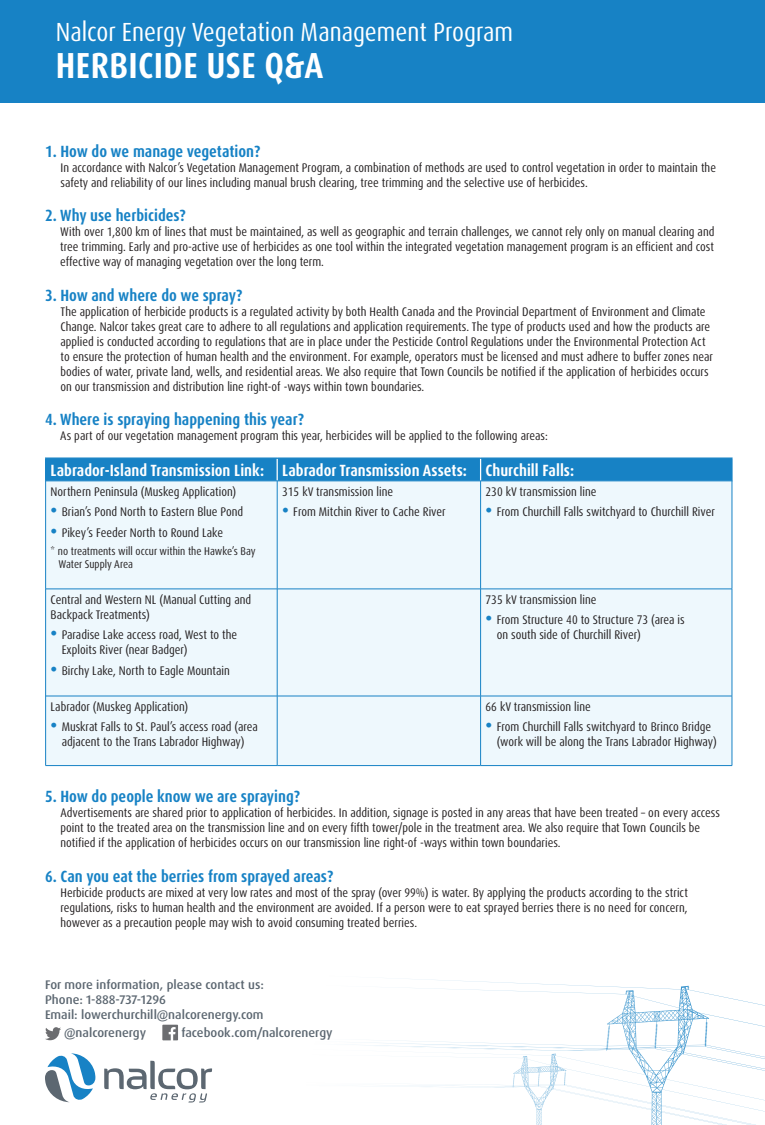
<style>
.page{position:relative;width:765px;height:1125px;background:#fff}
.page>*{position:absolute;margin:0;border:0;box-sizing:border-box;transform-origin:0 0}
.t1{font:700 condensed 36.25px "Dax Pro";letter-spacing:.01em;color:#fff}
.t2{font:condensed 26.25px "Dax Pro";color:#fff}
.t3{font:700 condensed 16.25px "Dax Pro";color:#1782c5}
.t4{font:700 condensed 16.25px "Dax Pro";color:#fff}
.t5{font:condensed 12.5px/15px "Dax Pro";color:#231f20}
.t6{font:500 12.5px "Dax Pro";color:#5c6771}
.t7{font:condensed 11.25px/12.5px "Dax Pro";color:#231f20}
.s1{font-weight:700;font-size:18.75px;color:#1782c5}
</style>
<div class="page">
<svg style="left:104px;top:1061px;width:108px;height:41px"></svg>
<svg style="left:45px;top:1053px;width:50px;height:49px"></svg>
<div style="left:0;top:0;width:765px;height:103px;background:#1782c5"></div>
<div style="left:46px;top:482px;width:686px;height:283px;background:#eef8fd"></div>
<hr style="left:45px;top:481px;width:1px;height:108px;background:#1782c5">
<hr style="left:45px;top:589px;width:1px;height:107px;background:#1782c5">
<hr style="left:46px;top:589px;width:231px;height:1px;background:#1782c5">
<hr style="left:45px;top:696px;width:1px;height:69px;background:#1782c5">
<hr style="left:46px;top:696px;width:231px;height:1px;background:#1782c5">
<hr style="left:45px;top:765px;width:232px;height:1px;background:#1782c5">
<hr style="left:277px;top:481px;width:1px;height:108px;background:#1782c5">
<hr style="left:277px;top:589px;width:1px;height:107px;background:#1782c5">
<hr style="left:277px;top:589px;width:204px;height:1px;background:#1782c5">
<hr style="left:277px;top:696px;width:1px;height:69px;background:#1782c5">
<hr style="left:277px;top:696px;width:203px;height:1px;background:#1782c5">
<hr style="left:480px;top:696px;width:1px;height:69px;background:#1782c5">
<hr style="left:732px;top:696px;width:1px;height:69px;background:#1782c5">
<hr style="left:277px;top:765px;width:204px;height:1px;background:#1782c5">
<hr style="left:481px;top:765px;width:251px;height:1px;background:#1782c5">
<hr style="left:480px;top:481px;width:1px;height:108px;background:#1782c5">
<hr style="left:480px;top:589px;width:1px;height:107px;background:#1782c5">
<hr style="left:732px;top:481px;width:1px;height:108px;background:#1782c5">
<hr style="left:732px;top:589px;width:1px;height:107px;background:#1782c5">
<hr style="left:481px;top:589px;width:251px;height:1px;background:#1782c5">
<hr style="left:480px;top:696px;width:252px;height:1px;background:#1782c5">
<div style="left:45px;top:458px;width:686px;height:23px;background:#1782c5"></div>
<hr style="left:277px;top:458px;width:204px;height:1px;background:#1782c5">
<hr style="left:481px;top:458px;width:252px;height:1px;background:#1782c5">
<hr style="left:731px;top:459px;width:2px;height:22px;background:#1782c5">
<hr style="left:45px;top:481px;width:232px;height:1px;background:#1782c5">
<hr style="left:277px;top:481px;width:204px;height:1px;background:#1782c5">
<hr style="left:481px;top:481px;width:252px;height:1px;background:#1782c5">
<svg style="left:162px;top:1025px;width:16px;height:15px"></svg>
<svg style="left:45px;top:1027px;width:16px;height:13px"></svg>
<p class="t2" style="left:56px;top:15px;width:459px">Nalcor Energy Vegetation Management Program</p>
<p class="t1" style="left:56px;top:43px;width:269px">HERBICIDE USE Q&amp;A</p>
<p class="t3" style="left:45px;top:140px;width:217px">1. How do we manage vegetation?</p>
<p class="t5" style="left:61px;top:160px;width:657px">In accordance with Nalcor’s Vegetation Management Program, a combination of methods are used to control vegetation in order to maintain the safety and reliability of our lines including manual brush clearing, tree trimming and the selective use of herbicides.</p>
<p class="t3" style="left:45px;top:205px;width:143px">2. Why use herbicides?</p>
<p class="t5" style="left:60px;top:224px;width:656px;text-align:justify">With over 1,800 km of lines that must be maintained, as well as geographic and terrain challenges, we cannot rely only on manual clearing and tree trimming. Early and pro-active use of herbicides as one tool within the integrated vegetation management program is an efficient and cost effective way of managing vegetation over the long term.</p>
<p class="t3" style="left:45px;top:284px;width:199px">3. How and where do we spray?</p>
<p class="t5" style="left:61px;top:304px;width:654px">The application of herbicide products is a regulated activity by both Health Canada and the Provincial Department of Environment and Climate Change. Nalcor takes great care to adhere to all regulations and application requirements. The type of products used and how the products are applied is conducted according to regulations that are in place under the Pesticide Control Regulations under the Environmental Protection Act to ensure the protection of human health and the environment. For example, operators must be licensed and must adhere to buffer zones near bodies of water, private land, wells, and residential areas. We also require that Town Councils be notified if the application of herbicides occurs on our transmission and distribution line right-of -ways within town boundaries.</p>
<p class="t3" style="left:45px;top:409px;width:261px">4. Where is spraying happening this year?</p>
<p class="t5" style="left:60px;top:428px;width:489px">As part of our vegetation management program this year, herbicides will be applied to the following areas:</p>
<p class="t4" style="left:51px;top:460px;width:215px">Labrador-Island Transmission Link:</p>
<p class="t4" style="left:282px;top:460px;width:186px">Labrador Transmission Assets:</p>
<p class="t4" style="left:486px;top:460px;width:90px">Churchill Falls:</p>
<p class="t5" style="left:51px;top:484px;width:187px">Northern Peninsula (Muskeg Application)</p>
<p class="t5" style="left:51px;top:505px;width:194px"><span class="s1">•</span> Brian’s Pond North to Eastern Blue Pond</p>
<p class="t5" style="left:51px;top:525px;width:174px"><span class="s1">•</span> Pikey’s Feeder North to Round Lake</p>
<p class="t7" style="left:59px;top:545px;width:199px;text-indent:-8px">* no treatments will occur within the Hawke’s Bay<br>Water Supply Area</p>
<p class="t5" style="left:282px;top:484px;width:112px">315 kV transmission line</p>
<p class="t5" style="left:282px;top:505px;width:165px"><span class="s1">•</span> From Mitchin River to Cache River</p>
<p class="t5" style="left:486px;top:484px;width:112px">230 kV transmission line</p>
<p class="t5" style="left:486px;top:505px;width:231px"><span class="s1">•</span> From Churchill Falls switchyard to Churchill River</p>
<p class="t5" style="left:51px;top:592px;width:202px">Central and Western NL (Manual Cutting and<br>Backpack Treatments)</p>
<p class="t5" style="left:62px;top:628px;width:177px;text-indent:-11px"><span class="s1">•</span> Paradise Lake access road, West to the<br>Exploits River (near Badger)</p>
<p class="t5" style="left:51px;top:663px;width:181px"><span class="s1">•</span> Birchy Lake, North to Eagle Mountain</p>
<p class="t5" style="left:51px;top:699px;width:139px">Labrador (Muskeg Application)</p>
<p class="t5" style="left:51px;top:720px;width:209px;text-align:center"><span class="s1">•</span> Muskrat Falls to St. Paul’s access road (area adjacent to the Trans Labrador Highway)</p>
<p class="t5" style="left:486px;top:592px;width:112px">735 kV transmission line</p>
<p class="t5" style="left:497px;top:613px;width:190px;text-indent:-11px"><span class="s1">•</span> From Structure 40 to Structure 73 (area is on south side of Churchill River)</p>
<p class="t5" style="left:486px;top:699px;width:107px">66 kV transmission line</p>
<p class="t5" style="left:497px;top:720px;width:222px;text-indent:-11px"><span class="s1">•</span> From Churchill Falls switchyard to Brinco Bridge (work will be along the Trans Labrador Highway)</p>
<p class="t3" style="left:45px;top:786px;width:257px">5. How do people know we are spraying?</p>
<p class="t5" style="left:61px;top:806px;width:661px">Advertisements are shared prior to application of herbicides. In addition, signage is posted in any areas that have been treated – on every access point to the treated area on the transmission line and on every fifth tower/pole in the treatment area. We also require that Town Councils be notified if the application of herbicides occurs on our transmission line right-of -ways within town boundaries.</p>
<p class="t3" style="left:45px;top:866px;width:290px">6. Can you eat the berries from sprayed areas?</p>
<p class="t5" style="left:61px;top:885px;width:629px;text-align:justify">Herbicide products are mixed at very low rates and most of the spray (over 99%) is water. By applying the products according to the strict regulations, risks to human health and the environment are avoided. If a person were to eat sprayed berries there is no need for concern, however as a precaution people may wish to avoid consuming treated berries.</p>
<p class="t6" style="left:45px;top:976px;width:221px">For more information, please contact us:</p>
<p class="t6" style="left:45px;top:991px;width:122px">Phone: 1-888-737-1296</p>
<p class="t6" style="left:45px;top:1006px;width:220px">Email: lowerchurchill@nalcorenergy.com</p>
<p class="t6" style="left:64px;top:1025px;width:83px">@nalcorenergy</p>
<p class="t6" style="left:181px;top:1025px;width:153px">facebook.com/nalcorenergy</p>
</div>
